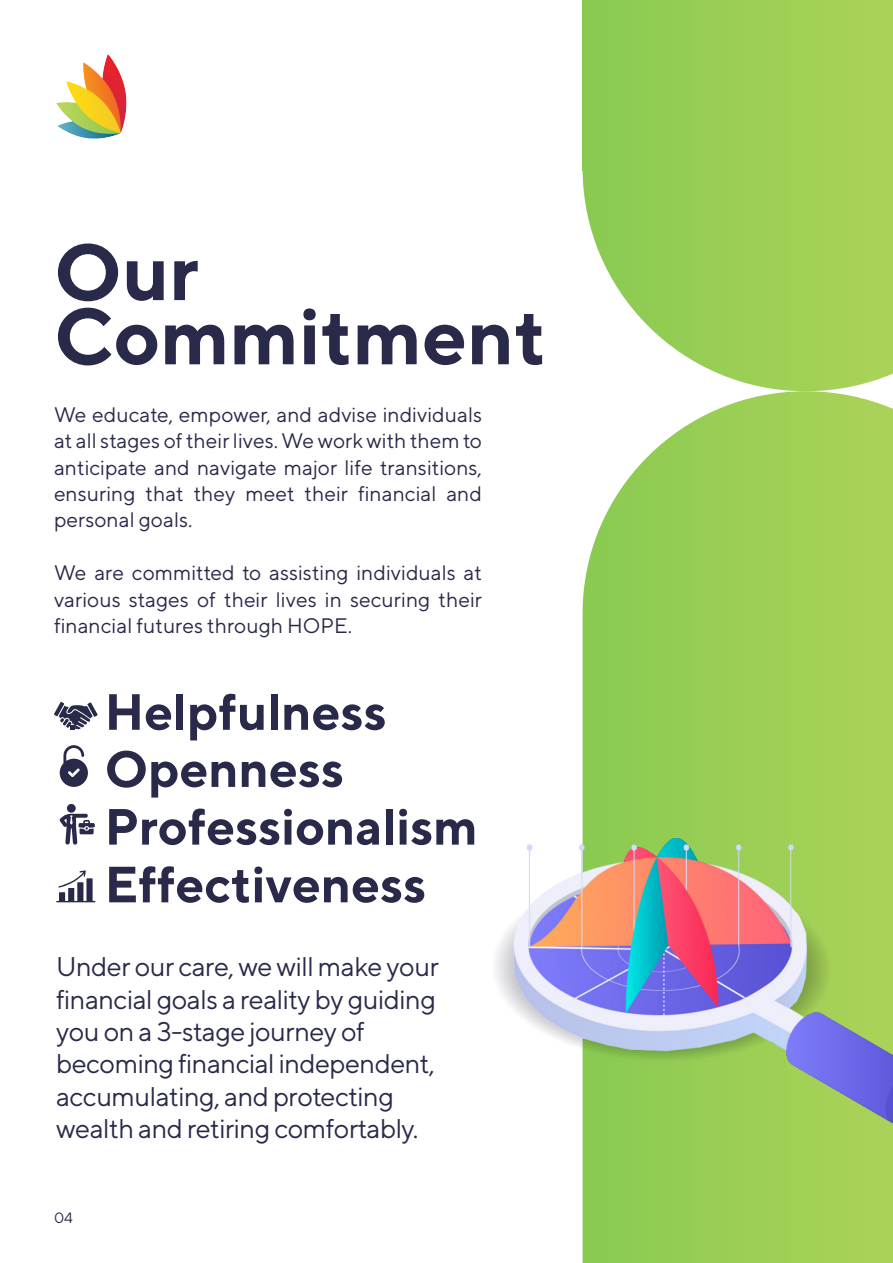
<style>
.page{position:relative;width:893px;height:1263px;background:#fff}
.page>*{position:absolute;margin:0;border:0;box-sizing:border-box;transform-origin:0 0}
.t1{font:700 79.2px "TT Norms";color:#29294a}
.t2{font:700 50.85px "TT Norms";color:#29294a}
.t3{font:27px/32.4px "TT Norms";letter-spacing:-.02em;color:#29294a}
.t4{font:21px/26.4px "TT Norms";color:#29294a;text-align:justify}
.t5{font:15px "TT Norms";color:#29294a}
</style>
<div class="page">
<svg style="left:583px;top:391px;width:310px;height:872px;background:#a1d15f"></svg>
<svg style="left:583px;top:170px;width:310px;height:221px"></svg>
<div style="left:583px;top:0;width:310px;height:170px;background:linear-gradient(to right,#89ca51,#abd258)"></div>
<svg style="left:54px;top:702px;width:44px;height:28px"></svg>
<svg style="left:60px;top:745px;width:28px;height:42px"></svg>
<div style="left:67px;top:804px;width:9px;height:9px;background:#29294a;border-radius:50%"></div>
<svg style="left:60px;top:814px;width:35px;height:31px"></svg>
<svg style="left:56px;top:870px;width:39px;height:32px"></svg>
<img style="left:495px;top:839px;width:398px;height:284px">
<img style="left:56px;top:54px;width:71px;height:85px">
<p class="t1" style="left:54px;top:222px;width:146px">Our</p>
<p class="t1" style="left:54px;top:287px;width:494px">Commitment</p>
<p class="t4" style="left:54px;top:401px;width:430px">We educate, empower, and advise individuals at all stages of their lives. We work with them to anticipate and navigate major life transitions, ensuring that they meet their financial and personal goals.</p>
<p class="t4" style="left:54px;top:559px;width:430px">We are committed to assisting individuals at various stages of their lives in securing their financial futures through HOPE.</p>
<p class="t2" style="left:105px;top:680px;width:284px">Helpfulness</p>
<p class="t2" style="left:105px;top:737px;width:241px">Openness</p>
<p class="t2" style="left:105px;top:795px;width:375px">Professionalism</p>
<p class="t2" style="left:105px;top:852px;width:323px">Effectiveness</p>
<p class="t3" style="left:56px;top:950px;width:384px">Under our care, we will make your financial goals a reality by guiding you on a 3-stage journey of becoming financial independent, accumulating, and protecting wealth and retiring comfortably.</p>
<p class="t5" style="left:54px;top:1209px;width:20px">04</p>
</div>
